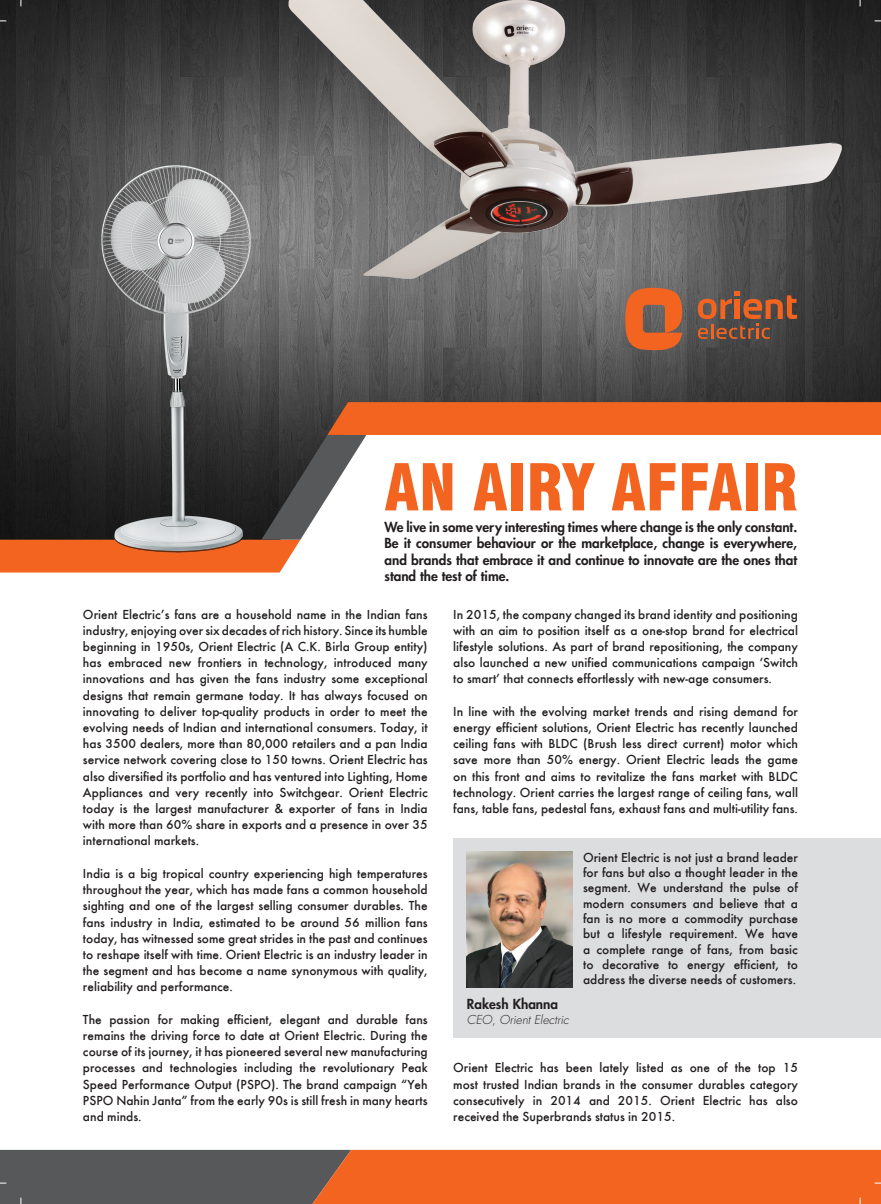
<style>
.page{position:relative;width:881px;height:1204px;background:#fff}
.page>*{position:absolute;margin:0;border:0;box-sizing:border-box;transform-origin:0 0}
.t1{font:900 condensed 62.85px "Swiss 721 BT";color:#f36421}
.t2{font:500 13.5px/16.2px "Futura";color:#231f20;text-align:justify}
.t3{font:800 13.5px/16.2px "Futura";color:#231f20;text-align:justify}
.t4{font:italic 300 12px "Futura";color:#231f20}
</style>
<div class="page">
<img style="left:0;top:0;width:880px;height:402px">
<svg style="left:0;top:402px;width:880px;height:170px"></svg>
<img style="left:288px;top:0;width:553px;height:278px">
<img style="left:101px;top:165px;width:149px;height:388px">
<div style="left:453px;top:838px;width:427px;height:199px;background:#dcdddf"></div>
<img style="left:466px;top:851px;width:106px;height:135px">
<svg style="left:624px;top:287px;width:58px;height:63px;background:#c46336"></svg>
<svg style="left:697px;top:291px;width:99px;height:48px;background:#7f533e"></svg>
<svg style="left:0;top:1149px;width:880px;height:54px;background:#b8623a"></svg>
<p class="t1" style="left:384px;top:450px;width:415px">AN AIRY AFFAIR</p>
<p class="t3" style="left:384px;top:519px;width:414px">We live in some very interesting times where change is the only constant.<br>Be it consumer behaviour or the marketplace, change is everywhere, and brands that embrace it and continue to innovate are the ones that stand the test of time.</p>
<p class="t2" style="left:453px;top:606px;width:346px">In 2015, the company changed its brand identity and positioning with an aim to position itself as a one-stop brand for electrical lifestyle solutions. As part of brand repositioning, the company also launched a new unified communications campaign ‘Switch to smart’ that connects effortlessly with new-age consumers.</p>
<p class="t2" style="left:453px;top:703px;width:346px">In line with the evolving market trends and rising demand for energy efficient solutions, Orient Electric has recently launched ceiling fans with BLDC (Brush less direct current) motor which save more than 50% energy. Orient Electric leads the game on this front and aims to revitalize the fans market with BLDC technology. Orient carries the largest range of ceiling fans, wall fans, table fans, pedestal fans, exhaust fans and multi-utility fans.</p>
<p class="t2" style="left:83px;top:606px;width:346px">Orient Electric’s fans are a household name in the Indian fans industry, enjoying over six decades of rich history. Since its humble beginning in 1950s, Orient Electric (A C.K. Birla Group entity) has embraced new frontiers in technology, introduced many innovations and has given the fans industry some exceptional designs that remain germane today. It has always focused on innovating to deliver top-quality products in order to meet the evolving needs of Indian and international consumers. Today, it has 3500 dealers, more than 80,000 retailers and a pan India service network covering close to 150 towns. Orient Electric has also diversified its portfolio and has ventured into Lighting, Home Appliances and very recently into Switchgear. Orient Electric today is the largest manufacturer &amp; exporter of fans in India with more than 60% share in exports and a presence in over 35 international markets.</p>
<p class="t2" style="left:83px;top:865px;width:346px">India is a big tropical country experiencing high temperatures throughout the year, which has made fans a common household sighting and one of the largest selling consumer durables. The fans industry in India, estimated to be around 56 million fans today, has witnessed some great strides in the past and continues to reshape itself with time. Orient Electric is an industry leader in the segment and has become a name synonymous with quality, reliability and performance.</p>
<p class="t2" style="left:83px;top:1011px;width:346px">The passion for making efficient, elegant and durable fans remains the driving force to date at Orient Electric. During the course of its journey, it has pioneered several new manufacturing processes and technologies including the revolutionary Peak Speed Performance Output (PSPO). The brand campaign “Yeh PSPO Nahin Janta” from the early 90s is still fresh in many hearts and minds.</p>
<p class="t2" style="left:583px;top:849px;width:216px;line-height:15.3px">Orient Electric is not just a brand leader for fans but also a thought leader in the segment. We understand the pulse of modern consumers and believe that a fan is no more a commodity purchase but a lifestyle requirement. We have a complete range of fans, from basic to decorative to energy efficient, to address the diverse needs of customers.</p>
<p class="t3" style="left:466px;top:995px;width:93px">Rakesh Khanna</p>
<p class="t4" style="left:466px;top:1011px;width:103px">CEO, Orient Electric</p>
<p class="t2" style="left:453px;top:1059px;width:346px">Orient Electric has been lately listed as one of the top 15 most trusted Indian brands in the consumer durables category consecutively in 2014 and 2015. Orient Electric has also received the Superbrands status in 2015.</p>
</div>
